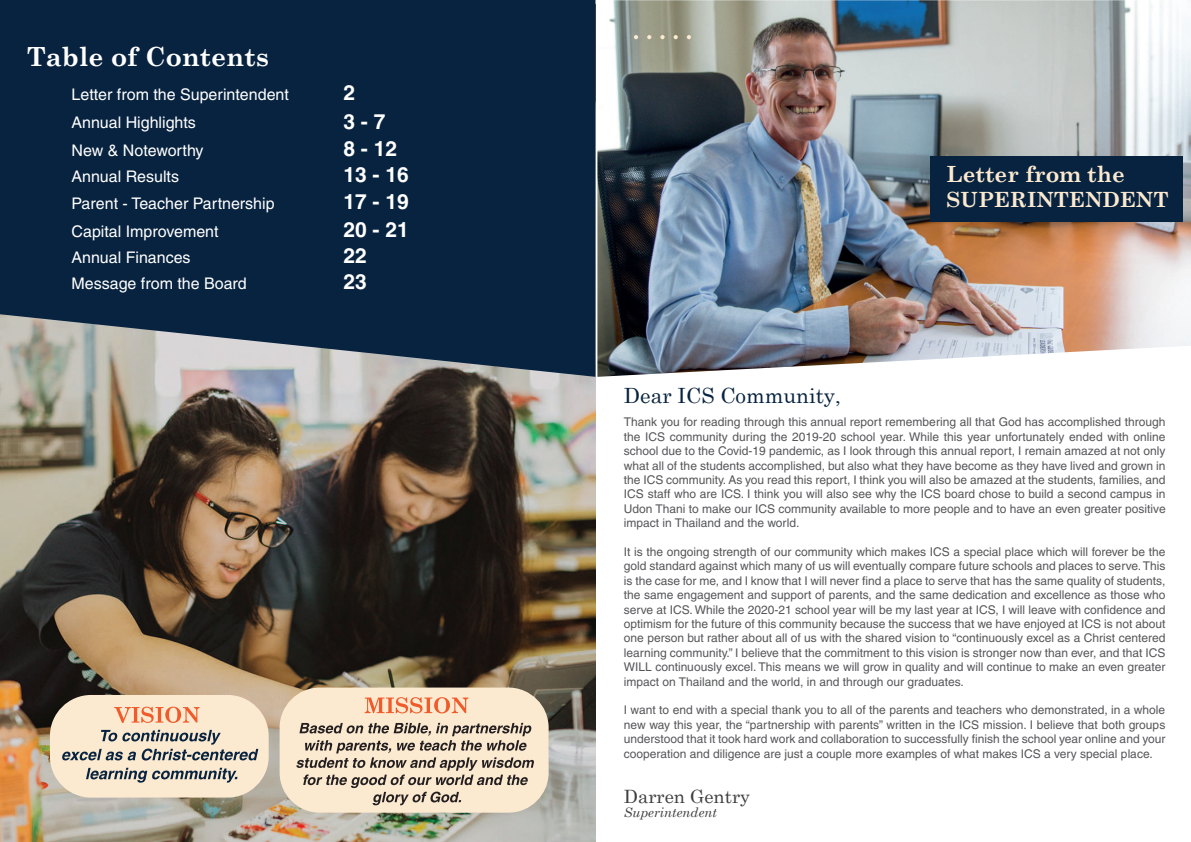
<style>
.page{position:relative;width:1191px;height:842px;background:#fff}
.page>*{position:absolute;margin:0;border:0;box-sizing:border-box;transform-origin:0 0}
.t1{font:700 26.4px "Century Schoolbook";color:#fff}
.t2{font:700 22.3px "Century Schoolbook";color:#fbe9d0}
.t3{font:700 21px/27.2px "Helvetica CE";color:#fff}
.t4{font:21px "Century Schoolbook";color:#08233f}
.t5{font:700 21px "Century Schoolbook";color:#fbe9d0}
.t6{font:18.3px "Century Schoolbook";color:#3e3e3f}
.t7{font:16px/27.3px "Helvetica";color:#fff}
.t8{font:italic 13.1px "Century Schoolbook";color:#3e3e3f}
.t9{font:12px/14.4px "Helvetica";color:#555659;text-align:justify}
</style>
<div class="page">
<img style="left:0;top:377px;width:595px;height:465px">
<svg style="left:0;top:0;width:595px;height:377px;background:#172f49"></svg>
<div style="left:50px;top:695px;width:219px;height:102px;background:#fbe9d0;border-radius:41px"></div>
<div style="left:280px;top:687px;width:268px;height:126px;background:#fbe9d0;border-radius:40px"></div>
<svg style="left:62px;top:730px;width:196px;height:30px"></svg>
<svg style="left:86px;top:768px;width:151px;height:15px"></svg>
<svg style="left:296px;top:723px;width:238px;height:82px"></svg>
<svg style="left:365px;top:697px;width:103px;height:16px"></svg>
<svg style="left:114px;top:707px;width:86px;height:16px"></svg>
<img style="left:597px;top:0;width:594px;height:377px">
<div style="left:930px;top:156px;width:253px;height:66px;background:#08233f"></div>
<svg style="left:687px;top:35px;width:4px;height:4px"></svg>
<svg style="left:673px;top:35px;width:5px;height:4px"></svg>
<svg style="left:660px;top:35px;width:4px;height:4px"></svg>
<svg style="left:647px;top:35px;width:4px;height:4px"></svg>
<svg style="left:634px;top:35px;width:4px;height:4px"></svg>
<h1 class="t1" style="left:27px;top:36px;width:244px">Table of Contents</h1>
<h3 class="t7" style="left:72px;top:81px;width:219px">Letter from the Superintendent<br>Annual Highlights<br>New &amp; Noteworthy<br>Annual Results<br>Parent - Teacher Partnership<br>Capital Improvement</h3>
<h3 class="t7" style="left:72px;top:244px;width:177px;line-height:26px">Annual Finances<br>Message from the Board</h3>
<h3 class="t3" style="left:343px;top:78px;width:44px;line-height:29.1px">2<br>3 - 7</h3>
<h3 class="t3" style="left:343px;top:134px;width:67px">8 - 12<br>13 - 16<br>17 - 19<br>20 - 21</h3>
<h3 class="t3" style="left:343px;top:242px;width:25px;line-height:26px">22<br>23</h3>
<h3 class="t4" style="left:624px;top:378px;width:219px">Dear ICS Community,</h3>
<h2 class="t2" style="left:946px;top:156px;width:180px">Letter from the</h2>
<h3 class="t5" style="left:946px;top:183px;width:224px">SUPERINTENDENT</h3>
<p class="t9" style="left:624px;top:415px;width:543px">Thank you for reading through this annual report remembering all that God has accomplished through the ICS community during the 2019-20 school year. While this year unfortunately ended with online school due to the Covid-19 pandemic, as I look through this annual report, I remain amazed at not only what all of the students accomplished, but also what they have become as they have lived and grown in the ICS community. As you read this report, I think you will also be amazed at the students, families, and ICS staff who are ICS. I think you will also see why the ICS board chose to build a second campus in Udon Thani to make our ICS community available to more people and to have an even greater positive impact in Thailand and the world.</p>
<p class="t9" style="left:624px;top:544px;width:543px">It is the ongoing strength of our community which makes ICS a special place which will forever be the gold standard against which many of us will eventually compare future schools and places to serve. This is the case for me, and I know that I will never find a place to serve that has the same quality of students, the same engagement and support of parents, and the same dedication and excellence as those who serve at ICS. While the 2020-21 school year will be my last year at ICS, I will leave with confidence and optimism for the future of this community because the success that we have enjoyed at ICS is not about one person but rather about all of us with the shared vision to “continuously excel as a Christ centered learning community.” I believe that the commitment to this vision is stronger now than ever, and that ICS WILL continuously excel. This means we will grow in quality and will continue to make an even greater impact on Thailand and the world, in and through our graduates.</p>
<p class="t9" style="left:624px;top:703px;width:543px">I want to end with a special thank you to all of the parents and teachers who demonstrated, in a whole new way this year, the “partnership with parents” written in the ICS mission. I believe that both groups understood that it took hard work and collaboration to successfully finish the school year online and your cooperation and diligence are just a couple more examples of what makes ICS a very special place.</p>
<h3 class="t6" style="left:624px;top:781px;width:128px">Darren Gentry</h3>
<p class="t8" style="left:624px;top:802px;width:95px">Superintendent</p>
</div>
